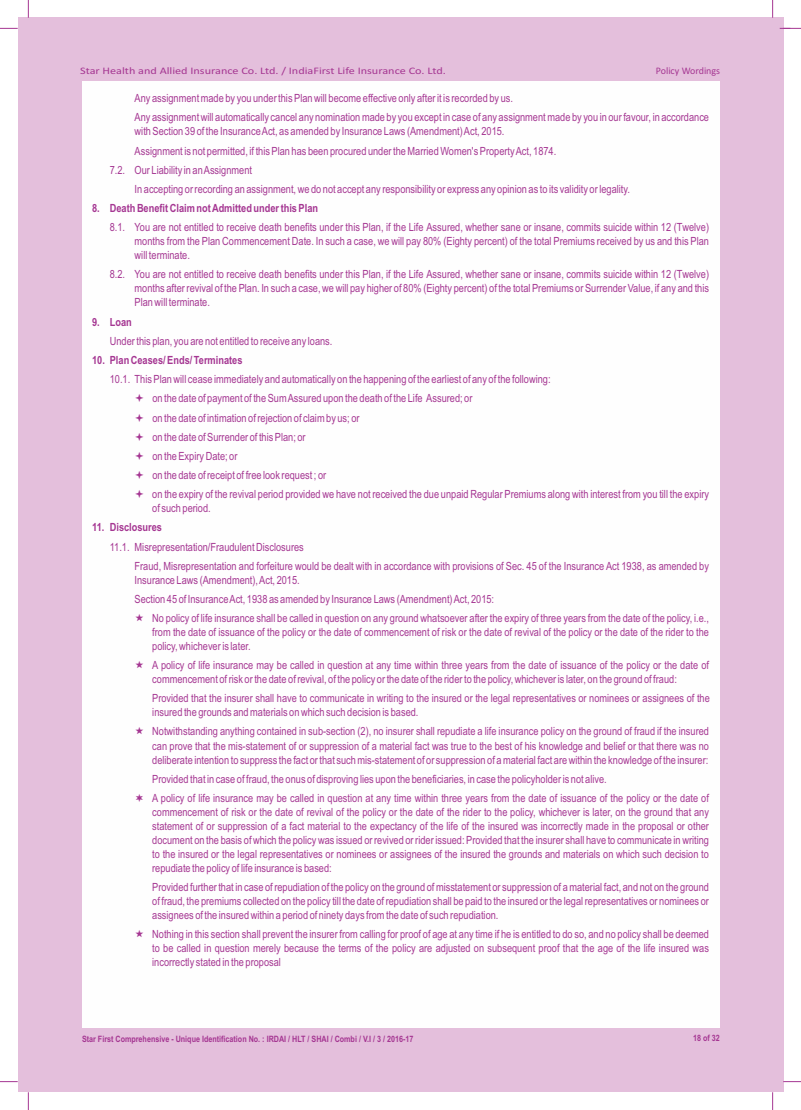
<style>
.page{position:relative;width:801px;height:1110px;background:#fff}
.page>*{position:absolute;margin:0;border:0;box-sizing:border-box;transform-origin:0 0}
.t1{font:11.25px/14px "Arial Narrow";color:#a53692}
.t2{font:700 11.25px "Arial Narrow";color:#a53692}
.t3{font:10px "Calibri";color:#a53692;scale:1.22 1}
.t4{font:10px "Calibri";color:#a53692}
.t5{font:700 8.75px "Arial Narrow";color:#a53692}
</style>
<div class="page">
<div style="left:18px;top:18px;width:765px;height:1073px;background:#e4bfdc"></div>
<div style="left:81px;top:81px;width:638px;height:947px;background:#fefefe"></div>
<svg style="left:0;top:28px;width:18px;height:1px"></svg>
<svg style="left:780px;top:28px;width:21px;height:1px"></svg>
<svg style="left:28px;top:0;width:1px;height:18px"></svg>
<svg style="left:772px;top:0;width:1px;height:18px"></svg>
<svg style="left:28px;top:1091px;width:1px;height:18px"></svg>
<svg style="left:772px;top:1091px;width:1px;height:18px"></svg>
<p class="t3" style="left:80px;top:67px;width:301px">Star Health and Allied Insurance Co. Ltd. / IndiaFirst Life Insurance Co. Ltd.</p>
<p class="t4" style="left:656px;top:66px;width:66px">Policy Wordings</p>
<p class="t1" style="left:135px;top:90px;width:576px;line-height:19.1px">Any assignment made by you under this Plan will become effective only after it is recorded by us.<br>Any assignment will automatically cancel any nomination made by you except in case of any assignment made by you in our favour, in accordance</p>
<p class="t1" style="left:135px;top:125px;width:371px">with Section 39 of the Insurance Act, as amended by Insurance Laws (Amendment) Act, 2015.</p>
<p class="t1" style="left:135px;top:145px;width:423px">Assignment is not permitted, if this Plan has been procured under the Married Women's Property Act, 1874.</p>
<p class="t1" style="left:110px;top:164px;width:144px">7.2. Our Liability in an Assignment</p>
<p class="t1" style="left:135px;top:183px;width:497px">In accepting or recording an assignment, we do not accept any responsibility or express any opinion as to its validity or legality.</p>
<p class="t2" style="left:92px;top:204px;width:227px">8. Death Benefit Claim not Admitted under this Plan</p>
<p class="t1" style="left:135px;top:221px;width:576px;text-align:justify;text-indent:-25px">8.1. You are not entitled to receive death benefits under this Plan, if the Life Assured, whether sane or insane, commits suicide within 12 (Twelve) months from the Plan Commencement Date. In such a case, we will pay 80% (Eighty percent) of the total Premiums received by us and this Plan will terminate.</p>
<p class="t1" style="left:135px;top:268px;width:576px;text-align:justify;text-indent:-25px">8.2. You are not entitled to receive death benefits under this Plan, if the Life Assured, whether sane or insane, commits suicide within 12 (Twelve) months after revival of the Plan. In such a case, we will pay higher of 80% (Eighty percent) of the total Premiums or Surrender Value, if any and this Plan will terminate.</p>
<p class="t2" style="left:92px;top:317px;width:41px">9. Loan</p>
<p class="t1" style="left:110px;top:335px;width:224px">Under this plan, you are not entitled to receive any loans.</p>
<p class="t2" style="left:92px;top:356px;width:152px">10. Plan Ceases/ Ends/ Terminates</p>
<p class="t1" style="left:152px;top:371px;width:558px;line-height:19.1px;text-indent:-43px">10.1. This Plan will cease immediately and automatically on the happening of the earliest of any of the following:<br>on the date of payment of the Sum Assured upon the death of the Life Assured; or<br>on the date of intimation of rejection of claim by us; or<br>on the date of Surrender of this Plan; or<br>on the Expiry Date; or<br>on the date of receipt of free look request ; or<br>on the expiry of the revival period provided we have not received the due unpaid Regular Premiums along with interest from you till the expiry</p>
<p class="t1" style="left:152px;top:502px;width:60px">of such period.</p>
<p class="t2" style="left:92px;top:523px;width:72px">11. Disclosures</p>
<p class="t1" style="left:135px;top:538px;width:576px;line-height:19.1px;text-indent:-25px">11.1. Misrepresentation/Fraudulent Disclosures<br>Fraud, Misrepresentation and forfeiture would be dealt with in accordance with provisions of Sec. 45 of the Insurance Act 1938, as amended by</p>
<p class="t1" style="left:135px;top:573px;width:167px">Insurance Laws (Amendment), Act, 2015.</p>
<p class="t1" style="left:135px;top:592px;width:361px">Section 45 of Insurance Act, 1938 as amended by Insurance Laws (Amendment) Act, 2015:</p>
<p class="t1" style="left:152px;top:612px;width:558px">No policy of life insurance shall be called in question on any ground whatsoever after the expiry of three years from the date of the policy, i.e.,</p>
<p class="t1" style="left:152px;top:626px;width:558px">from the date of issuance of the policy or the date of commencement of risk or the date of revival of the policy or the date of the rider to the policy, whichever is later.</p>
<p class="t1" style="left:152px;top:659px;width:558px">A policy of life insurance may be called in question at any time within three years from the date of issuance of the policy or the date of commencement of risk or the date of revival, of the policy or the date of the rider to the policy, whichever is later, on the ground of fraud:</p>
<p class="t1" style="left:152px;top:692px;width:559px">Provided that the insurer shall have to communicate in writing to the insured or the legal representatives or nominees or assignees of the insured the grounds and materials on which such decision is based.</p>
<p class="t1" style="left:152px;top:725px;width:558px;text-align:justify">Notwithstanding anything contained in sub-section (2), no insurer shall repudiate a life insurance policy on the ground of fraud if the insured can prove that the mis-statement of or suppression of a material fact was true to the best of his knowledge and belief or that there was no deliberate intention to suppress the fact or that such mis-statement of or suppression of a material fact are within the knowledge of the insurer:</p>
<p class="t1" style="left:152px;top:770px;width:558px;line-height:19.1px">Provided that in case of fraud, the onus of disproving lies upon the beneficiaries, in case the policyholder is not alive.<br>A policy of life insurance may be called in question at any time within three years from the date of issuance of the policy or the date of</p>
<p class="t1" style="left:152px;top:805px;width:558px;text-align:justify">commencement of risk or the date of revival of the policy or the date of the rider to the policy, whichever is later, on the ground that any statement of or suppression of a fact material to the expectancy of the life of the insured was incorrectly made in the proposal or other document on the basis of which the policy was issued or revived or rider issued: Provided that the insurer shall have to communicate in writing to the insured or the legal representatives or nominees or assignees of the insured the grounds and materials on which such decision to repudiate the policy of life insurance is based:</p>
<p class="t1" style="left:152px;top:880px;width:558px;text-align:justify">Provided further that in case of repudiation of the policy on the ground of misstatement or suppression of a material fact, and not on the ground of fraud, the premiums collected on the policy till the date of repudiation shall be paid to the insured or the legal representatives or nominees or assignees of the insured within a period of ninety days from the date of such repudiation.</p>
<p class="t1" style="left:152px;top:927px;width:558px;text-align:justify">Nothing in this section shall prevent the insurer from calling for proof of age at any time if he is entitled to do so, and no policy shall be deemed to be called in question merely because the terms of the policy are adjusted on subsequent proof that the age of the life insured was incorrectly stated in the proposal</p>
<p class="t5" style="left:82px;top:1034px;width:333px">Star First Comprehensive - Unique Identification No. : IRDAI / HLT / SHAI / Combi / V.I / 3 / 2016-17</p>
<p class="t5" style="left:693px;top:1034px;width:28px">18 of 32</p>
</div>
